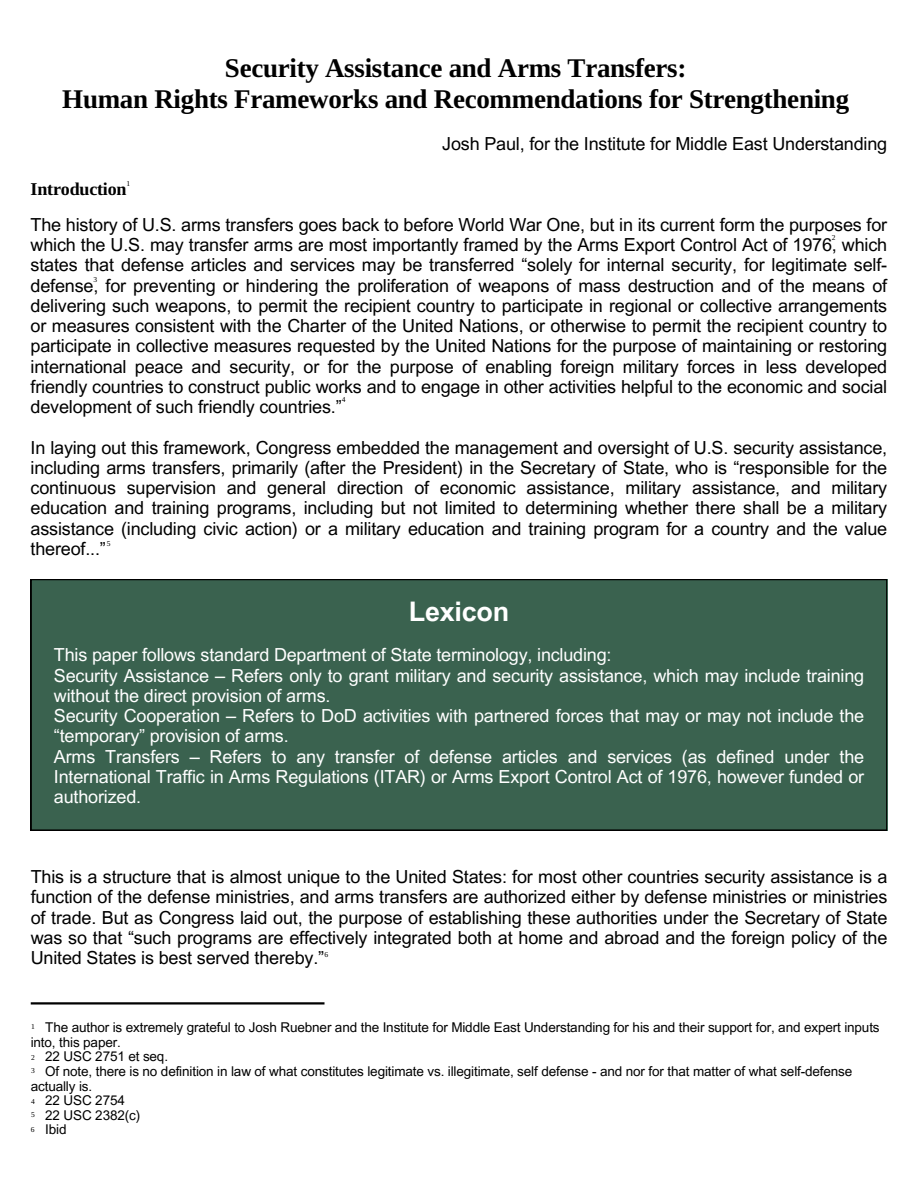
<style>
.page{position:relative;width:918px;height:1188px;background:#fff}
.page>*{position:absolute;margin:0;border:0;box-sizing:border-box;transform-origin:0 0}
.t1{font:700 27px "Libra Serif Modern";letter-spacing:-.01em;color:#000}
.t2{font:700 27px "Arial MT Pro";letter-spacing:-.01em;color:#fff}
.t3{font:18px/20.2px "Arial MT Pro";letter-spacing:-.01em;color:#000;text-align:justify}
.t4{font:18px/20.2px "Arial MT Pro";letter-spacing:-.01em;color:#fff}
.t5{font:700 18px "Libra Serif Modern";letter-spacing:-.01em;color:#000}
.t6{font:13.5px/14.7px "Arial MT Pro";letter-spacing:-.01em;color:#000}
.t7{font:7.5px "Libra Serif Modern";color:#000}
</style>
<div class="page">
<div style="left:31px;top:579px;width:856px;height:252px;background:#3a624f"></div>
<hr style="left:31px;top:1002px;width:294px;height:3px;background:#000">
<p class="t1" style="left:225px;top:52px;width:463px">Security Assistance and Arms Transfers:</p>
<p class="t1" style="left:62px;top:84px;width:788px">Human Rights Frameworks and Recommendations for Strengthening</p>
<p class="t3" style="left:442px;top:136px;width:446px">Josh Paul, for the Institute for Middle East Understanding</p>
<p class="t7" style="left:127px;top:179px;width:5px">1</p>
<p class="t5" style="left:31px;top:179px;width:97px">Introduction</p>
<p class="t3" style="left:31px;top:217px;width:858px">The history of U.S. arms transfers goes back to before World War One, but in its current form the purposes for which the U.S. may transfer arms are most importantly framed by the Arms Export Control Act of 1976, which states that defense articles and services may be transferred “solely for internal security, for legitimate self&shy;defense, for preventing or hindering the proliferation of weapons of mass destruction and of the means of delivering such weapons, to permit the recipient country to participate in regional or collective arrangements or measures consistent with the Charter of the United Nations, or otherwise to permit the recipient country to participate in collective measures requested by the United Nations for the purpose of maintaining or restoring international peace and security, or for the purpose of enabling foreign military forces in less developed friendly countries to construct public works and to engage in other activities helpful to the economic and social development of such friendly countries.”</p>
<p class="t3" style="left:31px;top:439px;width:858px">In laying out this framework, Congress embedded the management and oversight of U.S. security assistance, including arms transfers, primarily (after the President) in the Secretary of State, who is “responsible for the continuous supervision and general direction of economic assistance, military assistance, and military education and training programs, including but not limited to determining whether there shall be a military assistance (including civic action) or a military education and training program for a country and the value thereof...”</p>
<p class="t7" style="left:832px;top:234px;width:5px">2</p>
<p class="t7" style="left:94px;top:276px;width:5px">3</p>
<p class="t7" style="left:342px;top:396px;width:5px">4</p>
<p class="t7" style="left:107px;top:539px;width:5px">5</p>
<p class="t2" style="left:409px;top:601px;width:102px">Lexicon</p>
<p class="t4" style="left:54px;top:647px;width:559px">This paper follows standard Department of State terminology, including:</p>
<p class="t4" style="left:54px;top:667px;width:812px">Security Assistance – Refers only to grant military and security assistance, which may include training without the direct provision of arms.</p>
<p class="t4" style="left:54px;top:708px;width:812px">Security Cooperation – Refers to DoD activities with partnered forces that may or may not include the “temporary” provision of arms.</p>
<p class="t4" style="left:54px;top:748px;width:812px;text-align:justify">Arms Transfers – Refers to any transfer of defense articles and services (as defined under the International Traffic in Arms Regulations (ITAR) or Arms Export Control Act of 1976, however funded or authorized.</p>
<p class="t3" style="left:31px;top:869px;width:858px">This is a structure that is almost unique to the United States: for most other countries security assistance is a function of the defense ministries, and arms transfers are authorized either by defense ministries or ministries of trade. But as Congress laid out, the purpose of establishing these authorities under the Secretary of State was so that “such programs are effectively integrated both at home and abroad and the foreign policy of the United States is best served thereby.”</p>
<p class="t7" style="left:324px;top:951px;width:5px">6</p>
<p class="t6" style="left:31px;top:1022px;width:850px;text-indent:14px">The author is extremely grateful to Josh Ruebner and the Institute for Middle East Understanding for his and their support for, and expert inputs into, this paper.</p>
<p class="t6" style="left:45px;top:1051px;width:124px">22 USC 2751 et seq.</p>
<p class="t6" style="left:31px;top:1066px;width:823px;text-indent:14px">Of note, there is no definition in law of what constitutes legitimate vs. illegitimate, self defense - and nor for that matter of what self-defense actually is.</p>
<p class="t6" style="left:45px;top:1095px;width:81px">22 USC 2754</p>
<p class="t6" style="left:45px;top:1109px;width:97px">22 USC 2382(c)</p>
<p class="t6" style="left:45px;top:1124px;width:23px">Ibid</p>
<p class="t7" style="left:31px;top:1023px;width:5px">1</p>
<p class="t7" style="left:31px;top:1054px;width:5px">2</p>
<p class="t7" style="left:31px;top:1067px;width:5px">3</p>
<p class="t7" style="left:31px;top:1098px;width:5px">4</p>
<p class="t7" style="left:31px;top:1111px;width:5px">5</p>
<p class="t7" style="left:31px;top:1126px;width:5px">6</p>
</div>
